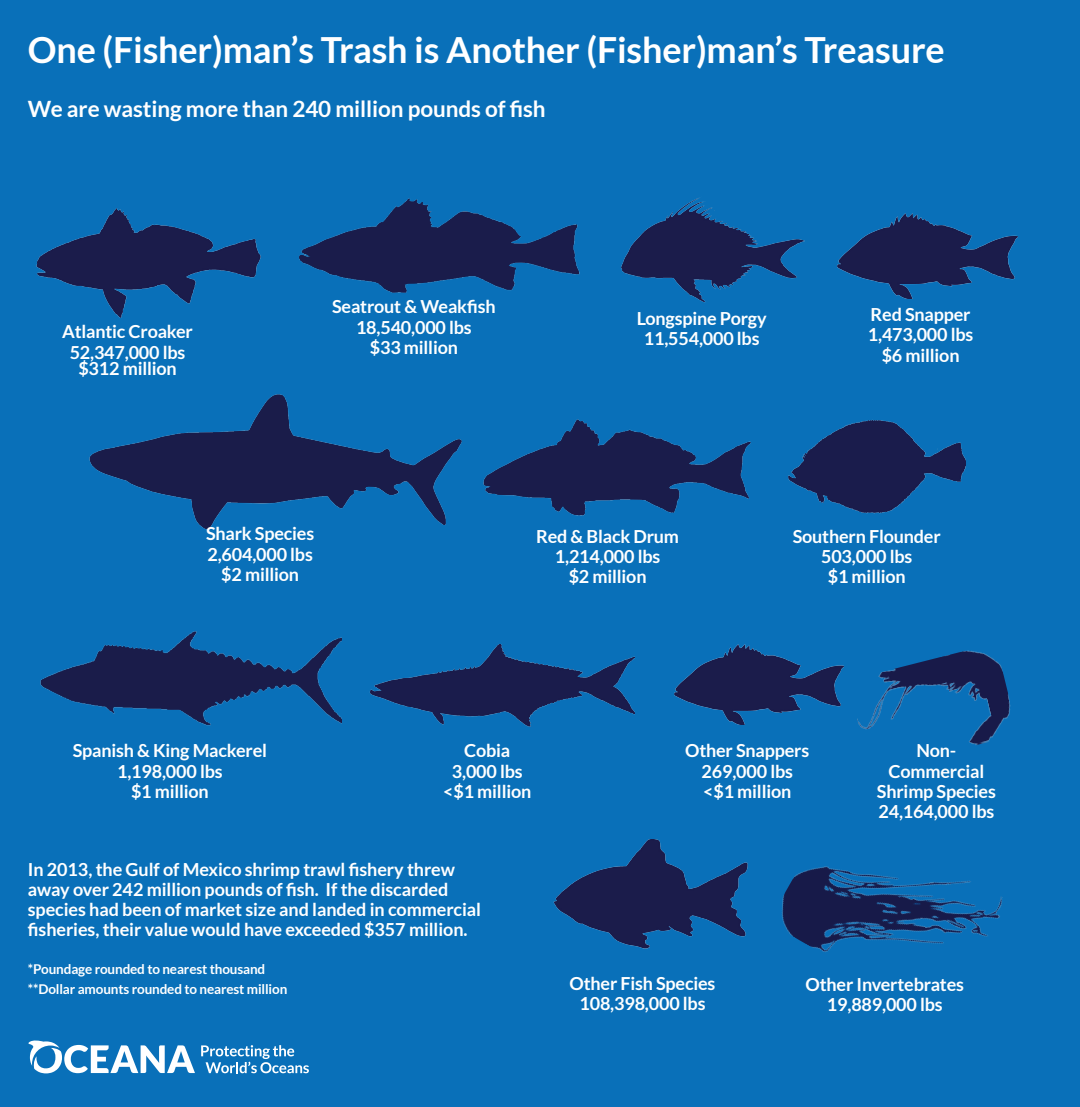
<style>
.page{position:relative;width:1080px;height:1107px;background:#0970b9}
.page>*{position:absolute;margin:0;border:0;box-sizing:border-box;transform-origin:0 0}
.City_info_for_map{font:700 36px "Lato";letter-spacing:-.005em;color:#fff}
.Sidebar_Text{font:700 22.5px "Lato";letter-spacing:-.005em;color:#fff}
.Fish_Chart_text{font:700 18px/20.2px "Lato";letter-spacing:-.01em;color:#fff;text-align:center}
.City_info_for_map-2{font:700 18px/20.2px "Lato";letter-spacing:-.005em;color:#fff}
.City_names_for_map{font:700 13.5px "Lato";letter-spacing:-.01em;color:#fff}
</style>
<div class="page">
<img style="left:36px;top:208px;width:225px;height:109px">
<img style="left:837px;top:214px;width:181px;height:85px">
<img style="left:89px;top:394px;width:367px;height:136px">
<img style="left:456px;top:419px;width:295px;height:97px">
<img style="left:788px;top:419px;width:178px;height:95px">
<img style="left:675px;top:645px;width:168px;height:79px">
<img style="left:369px;top:645px;width:265px;height:82px">
<img style="left:553px;top:839px;width:195px;height:110px">
<img style="left:782px;top:866px;width:221px;height:86px">
<img style="left:40px;top:631px;width:302px;height:95px">
<img style="left:857px;top:650px;width:154px;height:95px">
<img style="left:299px;top:198px;width:281px;height:95px">
<img style="left:621px;top:197px;width:184px;height:106px">
<svg style="left:28px;top:1040px;width:167px;height:33px"></svg>
<svg style="left:201px;top:1045px;width:108px;height:28px"></svg>
<p class="City_info_for_map" style="left:28px;top:29px;width:918px">One (Fisher)man’s Trash is Another (Fisher)man’s Treasure</p>
<p class="Sidebar_Text" style="left:28px;top:96px;width:519px">We are wasting more than 240 million pounds of fish</p>
<p class="Fish_Chart_text" style="left:62px;top:321px;width:132px">Atlantic Croaker</p>
<p class="Fish_Chart_text" style="left:70px;top:342px;width:117px">52,347,000 lbs</p>
<p class="Fish_Chart_text" style="left:78px;top:358px;width:100px">$312 million</p>
<p class="Fish_Chart_text" style="left:332px;top:296px;width:165px">Seatrout &amp; Weakfish</p>
<p class="Fish_Chart_text" style="left:356px;top:317px;width:117px">18,540,000 lbs</p>
<p class="Fish_Chart_text" style="left:370px;top:337px;width:90px">$33 million</p>
<p class="Fish_Chart_text" style="left:637px;top:308px;width:131px">Longspine Porgy</p>
<p class="Fish_Chart_text" style="left:644px;top:328px;width:117px">11,554,000 lbs</p>
<p class="Fish_Chart_text" style="left:871px;top:304px;width:101px">Red Snapper</p>
<p class="Fish_Chart_text" style="left:868px;top:324px;width:107px">1,473,000 lbs</p>
<p class="Fish_Chart_text" style="left:882px;top:345px;width:79px">$6 million</p>
<p class="Fish_Chart_text" style="left:206px;top:523px;width:110px">Shark Species</p>
<p class="Fish_Chart_text" style="left:207px;top:544px;width:107px">2,604,000 lbs $2 million</p>
<p class="Fish_Chart_text" style="left:536px;top:526px;width:144px">Red &amp; Black Drum</p>
<p class="Fish_Chart_text" style="left:555px;top:546px;width:107px">1,214,000 lbs</p>
<p class="Fish_Chart_text" style="left:569px;top:566px;width:79px">$2 million</p>
<p class="Fish_Chart_text" style="left:793px;top:526px;width:149px">Southern Flounder</p>
<p class="Fish_Chart_text" style="left:821px;top:546px;width:93px">503,000 lbs</p>
<p class="Fish_Chart_text" style="left:828px;top:566px;width:79px">$1 million</p>
<p class="Fish_Chart_text" style="left:73px;top:740px;width:196px">Spanish &amp; King Mackerel</p>
<p class="Fish_Chart_text" style="left:117px;top:761px;width:107px">1,198,000 lbs $1 million</p>
<p class="Fish_Chart_text" style="left:464px;top:740px;width:48px">Cobia</p>
<p class="Fish_Chart_text" style="left:443px;top:761px;width:90px">3,000 lbs &lt;$1 million</p>
<p class="Fish_Chart_text" style="left:685px;top:740px;width:126px">Other Snappers</p>
<p class="Fish_Chart_text" style="left:702px;top:761px;width:93px">269,000 lbs</p>
<p class="Fish_Chart_text" style="left:703px;top:781px;width:90px">&lt;$1 million</p>
<p class="Fish_Chart_text" style="left:877px;top:740px;width:120px">Non-<br>Commercial<br>Shrimp Species</p>
<p class="Fish_Chart_text" style="left:879px;top:801px;width:117px">24,164,000 lbs</p>
<p class="City_info_for_map-2" style="left:28px;top:859px;width:455px">In 2013, the Gulf of Mexico shrimp trawl fishery threw away over 242 million pounds of fish. If the discarded species had been of market size and landed in commercial fisheries, their value would have exceeded $357 million.</p>
<p class="City_names_for_map" style="left:28px;top:961px;width:239px">*Poundage rounded to nearest thousand</p>
<p class="City_names_for_map" style="left:28px;top:982px;width:261px">**Dollar amounts rounded to nearest million</p>
<p class="Fish_Chart_text" style="left:570px;top:973px;width:147px">Other Fish Species</p>
<p class="Fish_Chart_text" style="left:580px;top:993px;width:128px">108,398,000 lbs</p>
<p class="Fish_Chart_text" style="left:806px;top:974px;width:160px">Other Invertebrates</p>
<p class="Fish_Chart_text" style="left:827px;top:994px;width:117px">19,889,000 lbs</p>
</div>
